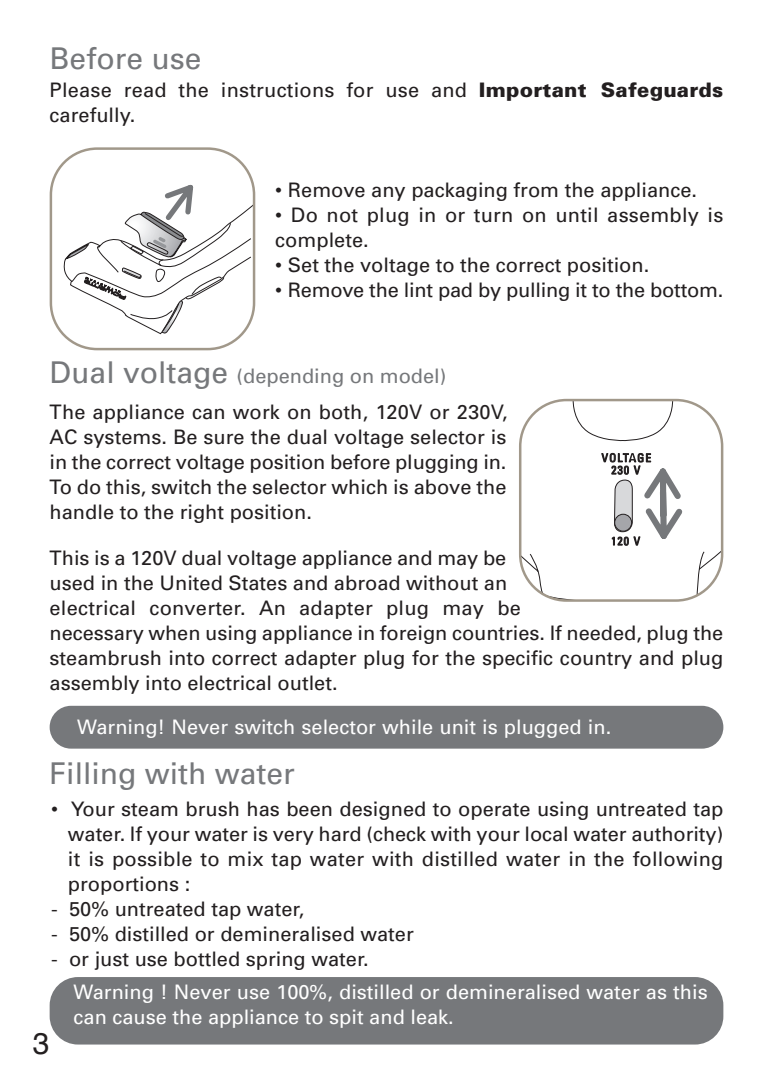
<style>
.page{position:relative;width:783px;height:1081px;background:#fff}
.page>*{position:absolute;margin:0;border:0;box-sizing:border-box;transform-origin:0 0}
.t1{font:30px "Univers";color:#76787b}
.t2{font:30px "Helvetica";color:#231f20}
.t3{font:20px/25px "Univers";color:#231f20}
.t4{font:20px/25px "Univers";color:#fff}
.s1{font-weight:900}
.s2{font-size:30px;color:#76787b}
.s3{color:#76787b}
</style>
<div class="page">
<svg style="left:50px;top:147px;width:205px;height:203px"></svg>
<svg style="left:519px;top:399px;width:204px;height:203px"></svg>
<div style="left:50px;top:706px;width:673px;height:42px;background:#76787b;border-radius:21px"></div>
<div style="left:50px;top:977px;width:673px;height:67px;background:#76787b;border-radius:28px"></div>
<h1 class="t1" style="left:50px;top:48px;width:153px">Before use</h1>
<p class="t3" style="left:50px;top:79px;width:675px">Please read the instructions for use and <span class="s1">Important Safeguards </span>carefully.</p>
<p class="t3" style="left:275px;top:179px;width:423px">• Remove any packaging from the appliance.</p>
<p class="t3" style="left:275px;top:204px;width:449px">• Do not plug in or turn on until assembly is complete.</p>
<p class="t3" style="left:275px;top:254px;width:375px">• Set the voltage to the correct position.</p>
<p class="t3" style="left:275px;top:279px;width:449px">• Remove the lint pad by pulling it to the bottom.</p>
<p class="t3" style="left:50px;top:360px;width:459px;line-height:36px"><span class="s2">Dual voltage</span> <span class="s3">(depending on model)<br></span>The appliance can work on both, 120V or 230V,</p>
<p class="t3" style="left:50px;top:426px;width:458px;text-align:justify">AC systems. Be sure the dual voltage selector is in the correct voltage position before plugging in.<br>To do this, switch the selector which is above the handle to the right position.</p>
<p class="t3" style="left:50px;top:547px;width:675px">This is a 120V dual voltage appliance and may be<br>used in the United States and abroad without an<br>electrical converter. An adapter plug may be<br>necessary when using appliance in foreign countries. If needed, plug the steambrush into correct adapter plug for the specific country and plug assembly into electrical outlet.</p>
<p class="t4" style="left:77px;top:716px;width:535px">Warning! Never switch selector while unit is plugged in.</p>
<h1 class="t1" style="left:50px;top:762px;width:246px">Filling with water</h1>
<p class="t3" style="left:68px;top:798px;width:656px;text-align:justify;text-indent:-17px">• Your steam brush has been designed to operate using untreated tap water. If your water is very hard (check with your local water authority) it is possible to mix tap water with distilled water in the following proportions :</p>
<p class="t3" style="left:51px;top:898px;width:254px">- 50% untreated tap water,</p>
<p class="t3" style="left:51px;top:923px;width:364px">- 50% distilled or demineralised water</p>
<p class="t3" style="left:51px;top:948px;width:319px">- or just use bottled spring water.</p>
<p class="t4" style="left:73px;top:981px;width:635px">Warning ! Never use 100%, distilled or demineralised water as this can cause the appliance to spit and leak.</p>
<h1 class="t2" style="left:33px;top:1031px;width:18px">3</h1>
</div>
